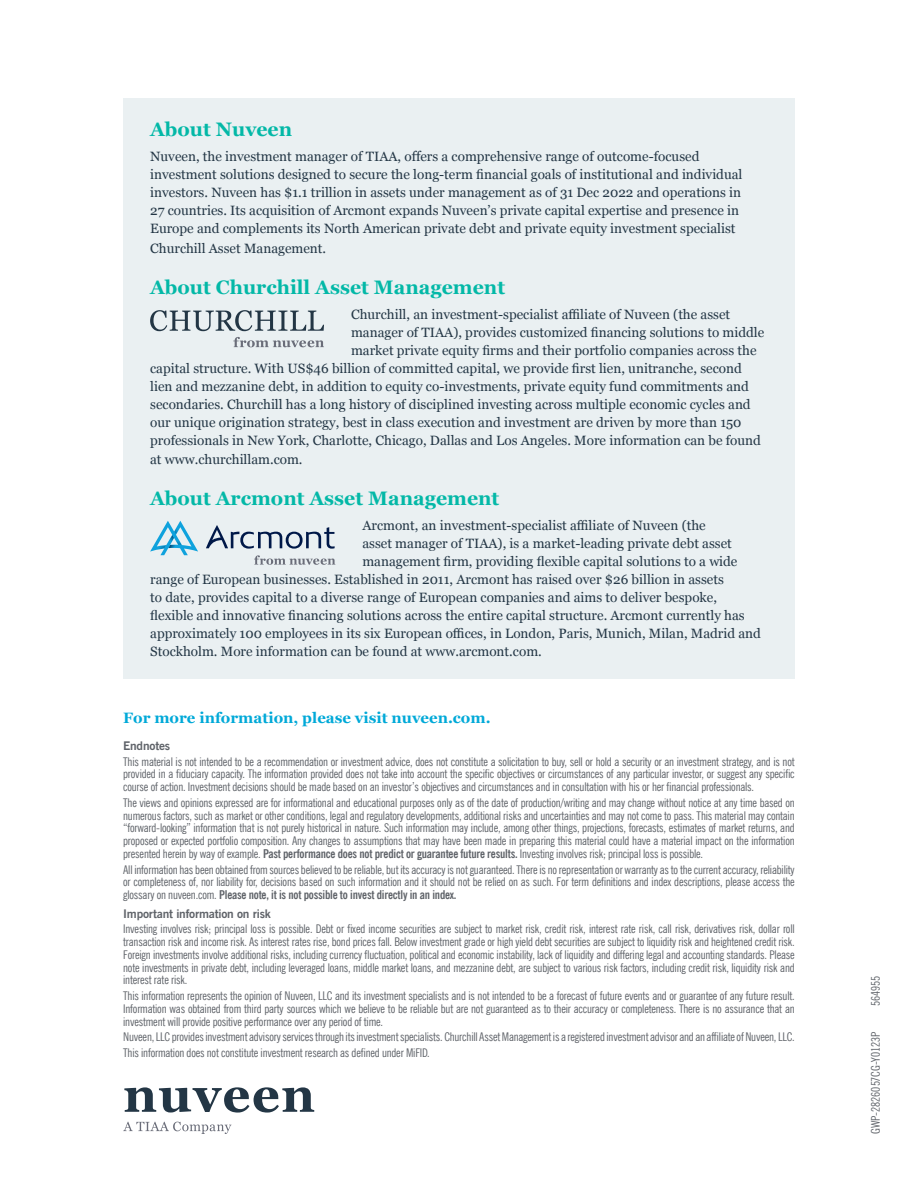
<style>
.page{position:relative;width:918px;height:1188px;background:#fff}
.page>*{position:absolute;margin:0;border:0;box-sizing:border-box;transform-origin:0 0}
.t1{font:700 19.5px "Georgia";color:#03b8a7}
.t2{font:700 15px "Georgia";color:#00a9d8}
.t3{font:13.5px/18px "Georgia";color:#233645}
.t4{font:condensed 12px/12.8px "News Gothic BT";letter-spacing:-.015em;color:#5f6369;text-align:justify}
.t5{font:700 12px "News Gothic BT";letter-spacing:-.015em;color:#5f6369}
.s1{font-weight:700}
</style>
<div class="page">
<div style="left:123px;top:98px;width:672px;height:580px;background:#eaf0f2"></div>
<svg style="left:124px;top:1087px;width:190px;height:26px"></svg>
<svg style="left:123px;top:1122px;width:108px;height:12px"></svg>
<svg style="left:150px;top:310px;width:174px;height:21px"></svg>
<svg style="left:233px;top:337px;width:91px;height:10px"></svg>
<svg style="left:206px;top:525px;width:129px;height:24px"></svg>
<svg style="left:150px;top:521px;width:48px;height:34px"></svg>
<svg style="left:254px;top:555px;width:81px;height:10px"></svg>
<h1 class="t1" style="left:150px;top:122px;width:144px">About Nuveen</h1>
<p class="t3" style="left:150px;top:147px;width:594px">Nuveen, the investment manager of TIAA, offers a comprehensive range of outcome-focused investment solutions designed to secure the long-term financial goals of institutional and individual investors. Nuveen has $1.1 trillion in assets under management as of 31 Dec 2022 and operations in 27 countries. Its acquisition of Arcmont expands Nuveen’s private capital expertise and presence in Europe and complements its North American private debt and private equity investment specialist</p>
<p class="t3" style="left:150px;top:238px;width:178px">Churchill Asset Management.</p>
<h1 class="t1" style="left:150px;top:279px;width:356px">About Churchill Asset Management</h1>
<p class="t3" style="left:351px;top:304px;width:381px">Churchill, an investment-specialist affiliate of Nuveen (the asset</p>
<p class="t3" style="left:351px;top:322px;width:415px">manager of TIAA), provides customized financing solutions to middle</p>
<p class="t3" style="left:351px;top:340px;width:407px">market private equity firms and their portfolio companies across the</p>
<p class="t3" style="left:150px;top:358px;width:593px">capital structure. With US$46 billion of committed capital, we provide first lien, unitranche, second</p>
<p class="t3" style="left:150px;top:376px;width:600px">lien and mezzanine debt, in addition to equity co-investments, private equity fund commitments and</p>
<p class="t3" style="left:150px;top:394px;width:602px">secondaries. Churchill has a long history of disciplined investing across multiple economic cycles and</p>
<p class="t3" style="left:150px;top:412px;width:593px">our unique origination strategy, best in class execution and investment are driven by more than 150</p>
<p class="t3" style="left:150px;top:430px;width:612px">professionals in New York, Charlotte, Chicago, Dallas and Los Angeles. More information can be found</p>
<p class="t3" style="left:150px;top:450px;width:154px">at www.churchillam.com.</p>
<h1 class="t1" style="left:150px;top:491px;width:351px">About Arcmont Asset Management</h1>
<p class="t3" style="left:362px;top:516px;width:345px">Arcmont, an investment-specialist affiliate of Nuveen (the</p>
<p class="t3" style="left:362px;top:534px;width:371px">asset manager of TIAA), is a market-leading private debt asset</p>
<p class="t3" style="left:362px;top:552px;width:377px">management firm, providing flexible capital solutions to a wide</p>
<p class="t3" style="left:150px;top:570px;width:575px">range of European businesses. Established in 2011, Arcmont has raised over $26 billion in assets</p>
<p class="t3" style="left:150px;top:588px;width:568px">to date, provides capital to a diverse range of European companies and aims to deliver bespoke,</p>
<p class="t3" style="left:150px;top:606px;width:596px">flexible and innovative financing solutions across the entire capital structure. Arcmont currently has</p>
<p class="t3" style="left:150px;top:624px;width:612px">approximately 100 employees in its six European offices, in London, Paris, Munich, Milan, Madrid and</p>
<p class="t3" style="left:150px;top:642px;width:393px">Stockholm. More information can be found at www.arcmont.com.</p>
<p class="t2" style="left:123px;top:712px;width:369px">For more information, please visit nuveen.com.</p>
<p class="t5" style="left:123px;top:741px;width:48px">Endnotes</p>
<p class="t4" style="left:123px;top:756px;width:673px">This material is not intended to be a recommendation or investment advice, does not constitute a solicitation to buy, sell or hold a security or an investment strategy, and is not provided in a fiduciary capacity. The information provided does not take into account the specific objectives or circumstances of any particular investor, or suggest any specific course of action. Investment decisions should be made based on an investor’s objectives and circumstances and in consultation with his or her financial professionals.</p>
<p class="t4" style="left:123px;top:796px;width:673px">The views and opinions expressed are for informational and educational purposes only as of the date of production/writing and may change without notice at any time based on numerous factors, such as market or other conditions, legal and regulatory developments, additional risks and uncertainties and may not come to pass. This material may contain “forward-looking” information that is not purely historical in nature. Such information may include, among other things, projections, forecasts, estimates of market returns, and proposed or expected portfolio composition. Any changes to assumptions that may have been made in preparing this material could have a material impact on the information presented herein by way of example. <span class="s1">Past performance does not predict or guarantee future results.</span> Investing involves risk; principal loss is possible.</p>
<p class="t4" style="left:123px;top:863px;width:673px">All information has been obtained from sources believed to be reliable, but its accuracy is not guaranteed. There is no representation or warranty as to the current accuracy, reliability or completeness of, nor liability for, decisions based on such information and it should not be relied on as such. For term definitions and index descriptions, please access the glossary on nuveen.com. <span class="s1">Please note, it is not possible to invest directly in an index.</span></p>
<p class="t5" style="left:123px;top:909px;width:149px">Important information on risk</p>
<p class="t4" style="left:123px;top:923px;width:673px">Investing involves risk; principal loss is possible. Debt or fixed income securities are subject to market risk, credit risk, interest rate risk, call risk, derivatives risk, dollar roll transaction risk and income risk. As interest rates rise, bond prices fall. Below investment grade or high yield debt securities are subject to liquidity risk and heightened credit risk.<br>Foreign investments involve additional risks, including currency fluctuation, political and economic instability, lack of liquidity and differing legal and accounting standards. Please note investments in private debt, including leveraged loans, middle market loans, and mezzanine debt, are subject to various risk factors, including credit risk, liquidity risk and interest rate risk.</p>
<p class="t4" style="left:123px;top:989px;width:673px">This information represents the opinion of Nuveen, LLC and its investment specialists and is not intended to be a forecast of future events and or guarantee of any future result.<br>Information was obtained from third party sources which we believe to be reliable but are not guaranteed as to their accuracy or completeness. There is no assurance that an investment will provide positive performance over any period of time.</p>
<p class="t4" style="left:123px;top:1029px;width:673px;line-height:15.8px">Nuveen, LLC provides investment advisory services through its investment specialists. Churchill Asset Management is a registered investment advisor and an affiliate of Nuveen, LLC.<br>This information does not constitute investment research as defined under MiFID.</p>
<p class="t4" style="left:870px;top:1006px;width:32px;rotate:-90deg">564955</p>
<p class="t4" style="left:870px;top:1134px;width:104px;rotate:-90deg">GWP-2826057CG-Y0123P</p>
</div>
